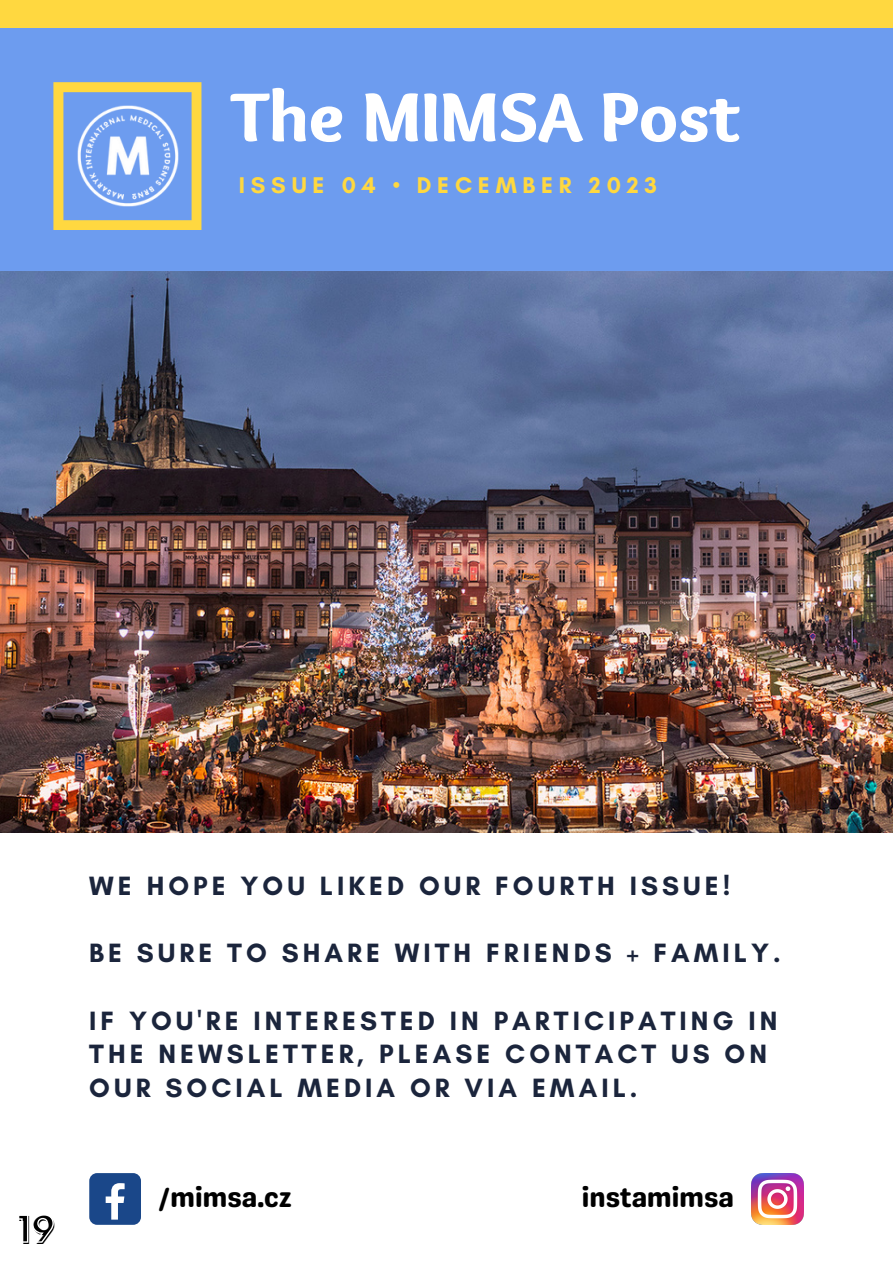
<style>
.page{position:relative;width:893px;height:1264px;background:#fff}
.page>*{position:absolute;margin:0;border:0;box-sizing:border-box;transform-origin:0 0}
.t1{font:900 72px "Sukar";color:#fff}
.t2{font:700 37.35px "Neue Einstellung";color:#000}
.t3{font:700 27px/33.8px "Glacial Indifference";letter-spacing:.15em;color:#1b253c}
.t4{font:26.55px "Genty Sans";color:#000}
.t5{font:700 23.1px "Glacial Indifference";letter-spacing:.25em;color:#ffd840}
</style>
<div class="page">
<img style="left:0;top:271px;width:892px;height:561px">
<div style="left:0;top:27px;width:892px;height:244px;background:#6d9cef"></div>
<div style="left:0;top:0;width:892px;height:27px;background:#ffd840"></div>
<img style="left:53px;top:82px;width:149px;height:148px">
<div style="left:89px;top:1173px;width:52px;height:51px;background:#1a4789;border-radius:8px"></div>
<svg style="left:106px;top:1183px;width:19px;height:36px"></svg>
<img style="left:751px;top:1173px;width:52px;height:51px">
<p class="t1" style="left:230px;top:75px;width:511px">The MIMSA Post</p>
<p class="t5" style="left:239px;top:171px;width:419px">ISSUE 04 • DECEMBER 2023</p>
<p class="t3" style="left:89px;top:868px;width:642px">WE HOPE YOU LIKED OUR FOURTH ISSUE!</p>
<p class="t3" style="left:89px;top:935px;width:692px">BE SURE TO SHARE WITH FRIENDS + FAMILY.</p>
<p class="t3" style="left:89px;top:1003px;width:689px">IF YOU'RE INTERESTED IN PARTICIPATING IN<br>THE NEWSLETTER, PLEASE CONTACT US ON<br>OUR SOCIAL MEDIA OR VIA EMAIL.</p>
<p class="t2" style="left:18px;top:1195px;width:40px">19</p>
<p class="t4" style="left:158px;top:1182px;width:136px">/mimsa.cz</p>
<p class="t4" style="left:582px;top:1182px;width:154px">instamimsa</p>
</div>
